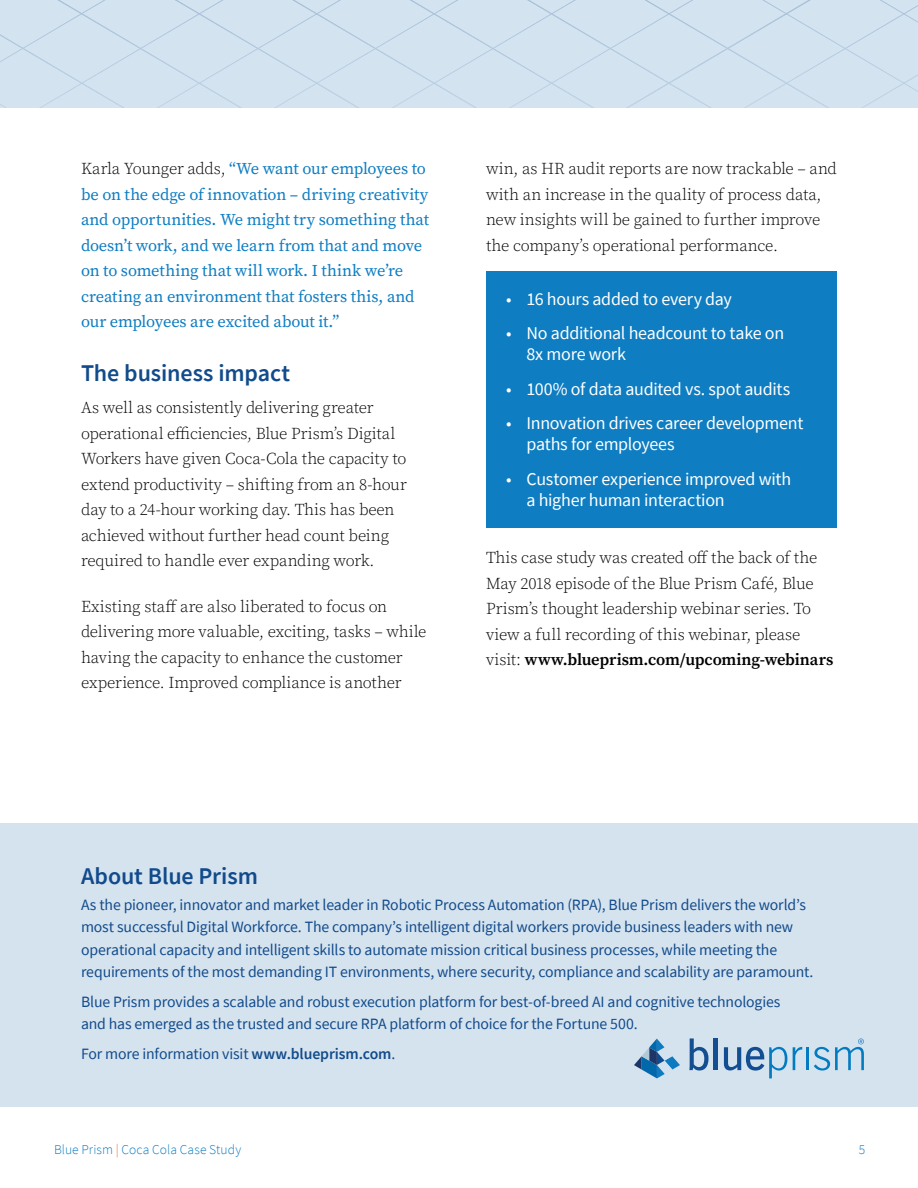
<style>
.page{position:relative;width:918px;height:1188px;background:#fff}
.page>*{position:absolute;margin:0;border:0;box-sizing:border-box;transform-origin:0 0}
.t1{font:600 24px "Source Sans Pro";letter-spacing:-.005em;color:#124b8b}
.t2{font:18px/21px "Source Sans Pro";letter-spacing:-.015em;color:#fff}
.t3{font:300 16.5px/25.5px "Source Serif Pro";letter-spacing:-.01em;color:#000}
.t4{font:16.5px/25.5px "Source Serif Pro";letter-spacing:-.01em;color:#0e7dc2}
.t5{font:15.75px/22.5px "Source Sans Pro";letter-spacing:-.01em;color:#124b8b}
.t6{font:300 13.5px "Source Sans Pro";letter-spacing:.005em;color:#0e7dc2}
.s1{font-weight:300;color:#000}
.s2{font-weight:600}
.s3{color:#f15f43}
</style>
<div class="page">
<div style="left:0;top:824px;width:918px;height:283px;background:#d5e3ef"></div>
<svg style="left:634px;top:1039px;width:46px;height:39px"></svg>
<svg style="left:793px;top:1047px;width:9px;height:23px"></svg>
<hr style="left:806px;top:1047px;width:3px;height:23px;background:#047bc1">
<svg style="left:689px;top:1038px;width:20px;height:33px"></svg>
<hr style="left:713px;top:1038px;width:4px;height:32px;background:#124e91">
<svg style="left:724px;top:1047px;width:63px;height:31px"></svg>
<svg style="left:814px;top:1039px;width:50px;height:32px"></svg>
<div style="left:0;top:0;width:918px;height:108px;background:#d4e3f0"></div>
<div style="left:486px;top:271px;width:351px;height:256px;background:#0e7dc2"></div>
<p class="t4" style="left:81px;top:156px;width:350px"><span class="s1">Karla Younger adds,</span> “We want our employees to be on the edge of innovation – driving creativity and opportunities. We might try something that doesn’t work, and we learn from that and move on to something that will work. I think we’re creating an environment that fosters this, and our employees are excited about it.”</p>
<h1 class="t1" style="left:81px;top:357px;width:211px">The business impact</h1>
<p class="t3" style="left:81px;top:395px;width:327px">As well as consistently delivering greater operational efficiencies, Blue Prism’s Digital Workers have given Coca-Cola the capacity to extend productivity – shifting from an 8-hour day to a 24-hour working day. This has been achieved without further head count being required to handle ever expanding work.</p>
<p class="t3" style="left:81px;top:594px;width:347px">Existing staff are also liberated to focus on delivering more valuable, exciting, tasks – while having the capacity to enhance the customer experience. Improved compliance is another</p>
<p class="t3" style="left:486px;top:156px;width:353px">win, as HR audit reports are now trackable – and with an increase in the quality of process data, new insights will be gained to further improve the company’s operational performance.</p>
<p class="t2" style="left:506px;top:288px;width:227px">• 16 hours added to every day</p>
<p class="t2" style="left:526px;top:322px;width:259px;text-indent:-20px">• No additional headcount to take on<br>8x more work</p>
<p class="t2" style="left:506px;top:378px;width:286px">• 100% of data audited vs. spot audits</p>
<p class="t2" style="left:526px;top:412px;width:279px;text-indent:-20px">• Innovation drives career development paths for employees</p>
<p class="t2" style="left:526px;top:468px;width:266px;text-indent:-20px">• Customer experience improved with a higher human interaction</p>
<p class="t3" style="left:486px;top:545px;width:349px">This case study was created off the back of the May 2018 episode of the Blue Prism Café, Blue Prism’s thought leadership webinar series. To view a full recording of this webinar, please visit: <span class="s2">www.blueprism.com/upcoming-webinars</span></p>
<h1 class="t1" style="left:81px;top:860px;width:178px">About Blue Prism</h1>
<p class="t5" style="left:81px;top:893px;width:734px">As the pioneer, innovator and market leader in Robotic Process Automation (RPA), Blue Prism delivers the world’s most successful Digital Workforce. The company’s intelligent digital workers provide business leaders with new operational capacity and intelligent skills to automate mission critical business processes, while meeting the requirements of the most demanding IT environments, where security, compliance and scalability are paramount.</p>
<p class="t5" style="left:81px;top:990px;width:701px">Blue Prism provides a scalable and robust execution platform for best-of-breed AI and cognitive technologies and has emerged as the trusted and secure RPA platform of choice for the Fortune 500.</p>
<p class="t5" style="left:81px;top:1042px;width:316px">For more information visit <span class="s2">www.blueprism.com</span>.</p>
<p class="t6" style="left:54px;top:1141px;width:189px">Blue Prism <span class="s3">|</span> Coca Cola Case Study</p>
<p class="t6" style="left:859px;top:1141px;width:8px">5</p>
</div>
